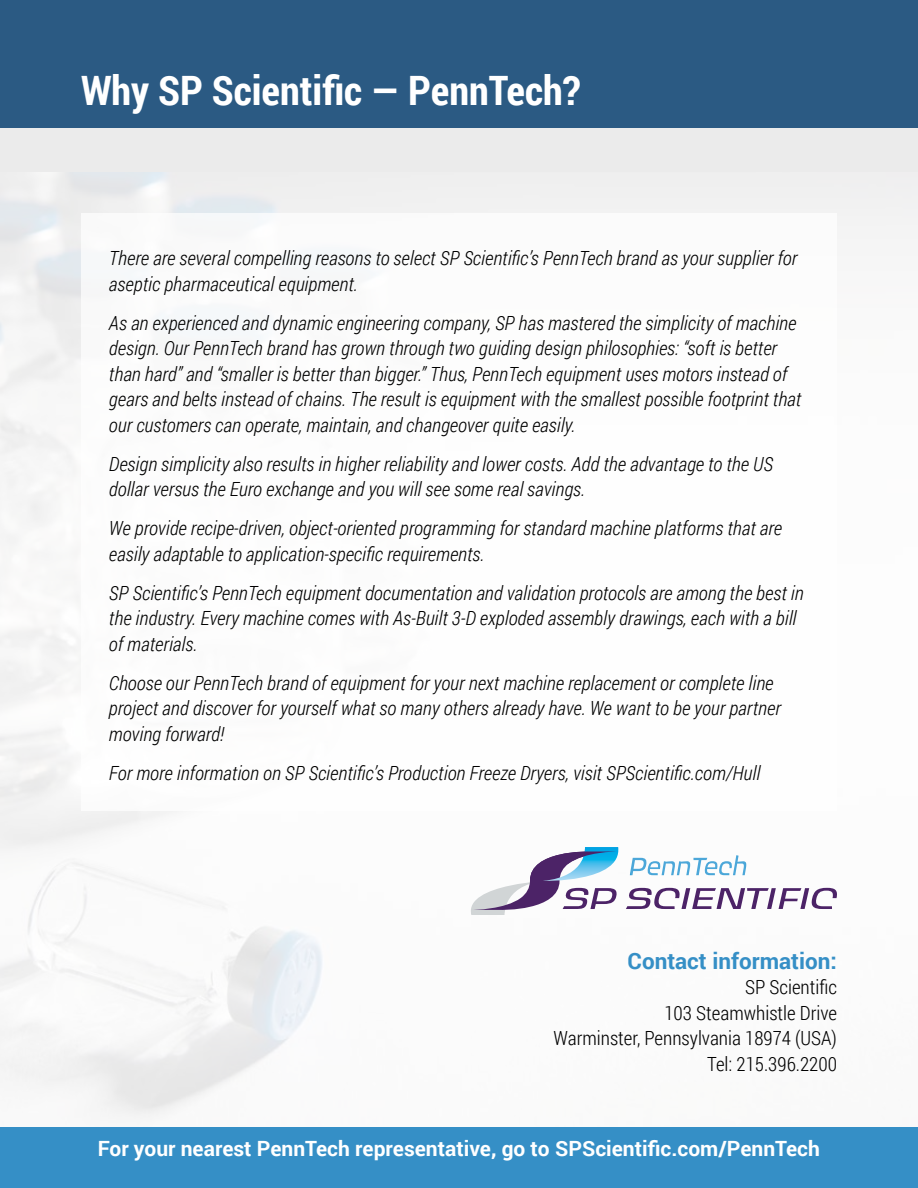
<style>
.page{position:relative;width:918px;height:1188px;background:#fff}
.page>*{position:absolute;margin:0;border:0;box-sizing:border-box;transform-origin:0 0}
.t1{font:700 40.5px "Roboto Condensed";color:#fff}
.t2{font:700 22.5px "Roboto";color:#358fc6}
.t3{font:700 21px "Roboto";color:#fff}
.t4{font:italic 300 19.5px/25.5px "Roboto Condensed";color:#000}
.t5{font:300 19.5px/25.5px "Roboto Condensed";color:#000;text-align:right}
</style>
<div class="page">
<div style="left:0;top:0;width:918px;height:128px;background:#2b5a83"></div>
<div style="left:0;top:128px;width:918px;height:43px;background:#ebebeb"></div>
<div style="left:0;top:1127px;width:918px;height:61px;background:#358fc6"></div>
<svg style="left:471px;top:847px;width:366px;height:68px"></svg>
<img style="left:630px;top:855px;width:117px;height:20px">
<h1 class="t1" style="left:81px;top:62px;width:501px">Why SP Scientific — PennTech?</h1>
<p class="t4" style="left:109px;top:245px;width:690px">There are several compelling reasons to select SP Scientific’s PennTech brand as your supplier for aseptic pharmaceutical equipment.</p>
<p class="t4" style="left:109px;top:309px;width:694px">As an experienced and dynamic engineering company, SP has mastered the simplicity of machine design. Our PennTech brand has grown through two guiding design philosophies: “soft is better than hard” and “smaller is better than bigger.” Thus, PennTech equipment uses motors instead of gears and belts instead of chains. The result is equipment with the smallest possible footprint that our customers can operate, maintain, and changeover quite easily.</p>
<p class="t4" style="left:109px;top:450px;width:665px">Design simplicity also results in higher reliability and lower costs. Add the advantage to the US dollar versus the Euro exchange and you will see some real savings.</p>
<p class="t4" style="left:109px;top:515px;width:675px">We provide recipe-driven, object-oriented programming for standard machine platforms that are easily adaptable to application-specific requirements.</p>
<p class="t4" style="left:109px;top:579px;width:696px">SP Scientific’s PennTech equipment documentation and validation protocols are among the best in the industry. Every machine comes with As-Built 3-D exploded assembly drawings, each with a bill of materials.</p>
<p class="t4" style="left:109px;top:669px;width:674px">Choose our PennTech brand of equipment for your next machine replacement or complete line project and discover for yourself what so many others already have. We want to be your partner moving forward!</p>
<p class="t4" style="left:109px;top:759px;width:653px">For more information on SP Scientific’s Production Freeze Dryers, visit SPScientific.com/Hull</p>
<p class="t2" style="left:628px;top:945px;width:211px">Contact information:</p>
<p class="t5" style="left:554px;top:974px;width:285px">SP Scientific<br>103 Steamwhistle Drive<br>Warminster, Pennsylvania 18974 (USA)<br>Tel: 215.396.2200</p>
<p class="t3" style="left:98px;top:1134px;width:724px">For your nearest PennTech representative, go to SPScientific.com/PennTech</p>
</div>
